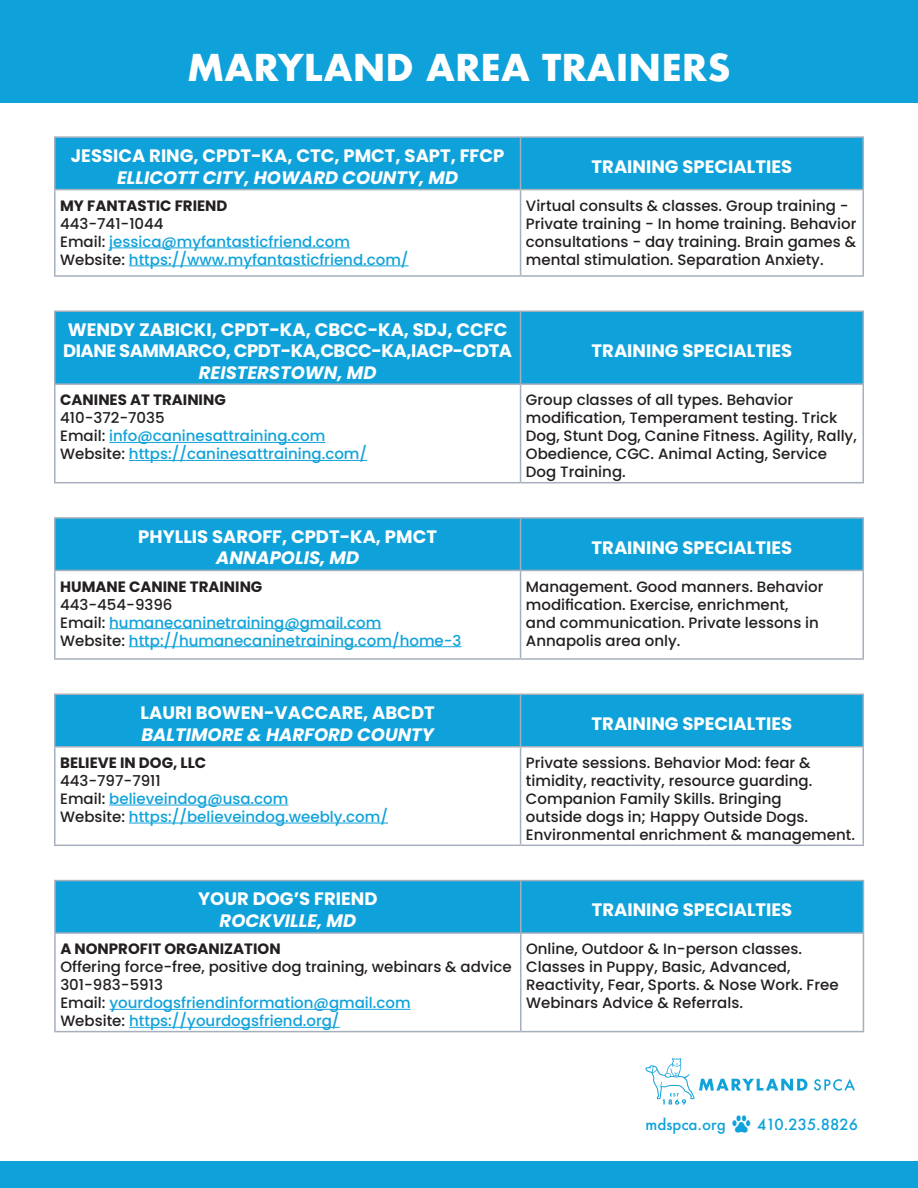
<style>
.page{position:relative;width:918px;height:1188px;background:#fff}
.page>*{position:absolute;margin:0;border:0;box-sizing:border-box;transform-origin:0 0}
.t1{font:700 36px "Futura";color:#fff}
.t2{font:700 18px/21.6px "Poppins";color:#fff;text-align:center}
.t3{font:700 18px/21.6px "Poppins";letter-spacing:-.025em;color:#fff;text-align:center}
.t4{font:italic 700 18px "Poppins";color:#fff}
.t5{font:500 15px/18px "Poppins";color:#231f20}
.t6{font:500 15px "Poppins";color:#0fa2da}
.t7{font:700 15px "Poppins";color:#231f20}
.t8{font:500 15px "Futura";color:#0fa2da}
.s1{font-style:italic}
.s2{color:#231f20}
</style>
<div class="page">
<div style="left:0;top:0;width:918px;height:103px;background:#0fa2da"></div>
<div style="left:0;top:1161px;width:918px;height:27px;background:#0fa2da"></div>
<svg style="left:814px;top:1079px;width:41px;height:12px"></svg>
<svg style="left:645px;top:1058px;width:163px;height:47px"></svg>
<div style="left:56px;top:138px;width:806px;height:51px;background:#0fa2da"></div>
<svg style="left:56px;top:190px;width:806px;height:85px"></svg>
<hr style="left:54px;top:136px;width:467px;height:2px;background:#a6afbc">
<hr style="left:54px;top:138px;width:2px;height:51px;background:#a6afbc">
<hr style="left:521px;top:136px;width:343px;height:2px;background:#a6afbc">
<hr style="left:520px;top:138px;width:1px;height:51px;background:#a6afbc">
<hr style="left:862px;top:138px;width:2px;height:51px;background:#a6afbc">
<hr style="left:54px;top:189px;width:467px;height:1px;background:#a6afbc">
<hr style="left:54px;top:190px;width:2px;height:85px;background:#a6afbc">
<hr style="left:521px;top:189px;width:343px;height:1px;background:#a6afbc">
<hr style="left:520px;top:190px;width:1px;height:85px;background:#a6afbc">
<hr style="left:862px;top:190px;width:2px;height:85px;background:#a6afbc">
<hr style="left:54px;top:275px;width:467px;height:2px;background:#a6afbc">
<hr style="left:521px;top:275px;width:343px;height:2px;background:#a6afbc">
<hr style="left:109px;top:247px;width:241px;height:1px;background:#0fa2da">
<hr style="left:129px;top:265px;width:280px;height:1px;background:#0fa2da">
<div style="left:56px;top:312px;width:806px;height:71px;background:#0fa2da"></div>
<svg style="left:109px;top:385px;width:413px;height:97px"></svg>
<hr style="left:54px;top:310px;width:467px;height:2px;background:#a6afbc">
<hr style="left:54px;top:312px;width:2px;height:71px;background:#a6afbc">
<hr style="left:521px;top:310px;width:343px;height:2px;background:#a6afbc">
<hr style="left:520px;top:312px;width:1px;height:71px;background:#a6afbc">
<hr style="left:862px;top:312px;width:2px;height:71px;background:#a6afbc">
<hr style="left:54px;top:383px;width:467px;height:2px;background:#a6afbc">
<hr style="left:54px;top:385px;width:2px;height:97px;background:#a6afbc">
<hr style="left:521px;top:383px;width:343px;height:2px;background:#a6afbc">
<hr style="left:520px;top:385px;width:1px;height:97px;background:#a6afbc">
<hr style="left:862px;top:385px;width:2px;height:97px;background:#a6afbc">
<hr style="left:54px;top:482px;width:467px;height:1px;background:#a6afbc">
<hr style="left:521px;top:482px;width:343px;height:1px;background:#a6afbc">
<hr style="left:109px;top:442px;width:216px;height:1px;background:#0fa2da">
<hr style="left:129px;top:460px;width:238px;height:1px;background:#0fa2da">
<div style="left:56px;top:519px;width:806px;height:51px;background:#0fa2da"></div>
<svg style="left:56px;top:571px;width:806px;height:87px"></svg>
<hr style="left:54px;top:517px;width:467px;height:2px;background:#a6afbc">
<hr style="left:54px;top:519px;width:2px;height:51px;background:#a6afbc">
<hr style="left:521px;top:517px;width:343px;height:2px;background:#a6afbc">
<hr style="left:520px;top:519px;width:1px;height:51px;background:#a6afbc">
<hr style="left:862px;top:519px;width:2px;height:51px;background:#a6afbc">
<hr style="left:54px;top:570px;width:467px;height:1px;background:#a6afbc">
<hr style="left:54px;top:571px;width:2px;height:87px;background:#a6afbc">
<hr style="left:521px;top:570px;width:343px;height:1px;background:#a6afbc">
<hr style="left:520px;top:571px;width:1px;height:87px;background:#a6afbc">
<hr style="left:862px;top:571px;width:2px;height:87px;background:#a6afbc">
<hr style="left:54px;top:658px;width:467px;height:2px;background:#a6afbc">
<hr style="left:521px;top:658px;width:343px;height:2px;background:#a6afbc">
<hr style="left:109px;top:628px;width:272px;height:1px;background:#0fa2da">
<hr style="left:129px;top:646px;width:333px;height:1px;background:#0fa2da">
<div style="left:56px;top:695px;width:806px;height:51px;background:#0fa2da"></div>
<svg style="left:56px;top:748px;width:806px;height:97px"></svg>
<hr style="left:54px;top:694px;width:467px;height:1px;background:#a6afbc">
<hr style="left:54px;top:695px;width:2px;height:51px;background:#a6afbc">
<hr style="left:521px;top:694px;width:343px;height:1px;background:#a6afbc">
<hr style="left:520px;top:695px;width:1px;height:51px;background:#a6afbc">
<hr style="left:862px;top:695px;width:2px;height:51px;background:#a6afbc">
<hr style="left:54px;top:746px;width:467px;height:2px;background:#a6afbc">
<hr style="left:54px;top:748px;width:2px;height:97px;background:#a6afbc">
<hr style="left:521px;top:746px;width:343px;height:2px;background:#a6afbc">
<hr style="left:520px;top:748px;width:1px;height:97px;background:#a6afbc">
<hr style="left:862px;top:748px;width:2px;height:97px;background:#a6afbc">
<hr style="left:54px;top:845px;width:467px;height:1px;background:#a6afbc">
<hr style="left:521px;top:845px;width:343px;height:1px;background:#a6afbc">
<hr style="left:109px;top:805px;width:179px;height:1px;background:#0fa2da">
<hr style="left:129px;top:823px;width:259px;height:1px;background:#0fa2da">
<div style="left:56px;top:881px;width:807px;height:51px;background:#0fa2da"></div>
<svg style="left:56px;top:934px;width:807px;height:97px"></svg>
<hr style="left:54px;top:880px;width:467px;height:1px;background:#a6afbc">
<hr style="left:54px;top:881px;width:2px;height:51px;background:#a6afbc">
<hr style="left:521px;top:880px;width:343px;height:1px;background:#a6afbc">
<hr style="left:520px;top:881px;width:2px;height:51px;background:#a6afbc">
<hr style="left:863px;top:881px;width:1px;height:51px;background:#a6afbc">
<hr style="left:54px;top:932px;width:467px;height:2px;background:#a6afbc">
<hr style="left:54px;top:934px;width:2px;height:97px;background:#a6afbc">
<hr style="left:521px;top:932px;width:343px;height:2px;background:#a6afbc">
<hr style="left:520px;top:934px;width:2px;height:97px;background:#a6afbc">
<hr style="left:863px;top:934px;width:1px;height:97px;background:#a6afbc">
<hr style="left:54px;top:1031px;width:467px;height:1px;background:#a6afbc">
<hr style="left:521px;top:1031px;width:343px;height:1px;background:#a6afbc">
<hr style="left:109px;top:1009px;width:302px;height:1px;background:#0fa2da">
<hr style="left:129px;top:1027px;width:211px;height:1px;background:#0fa2da">
<p class="t1" style="left:187px;top:41px;width:545px">MARYLAND AREA TRAINERS</p>
<p class="t2" style="left:71px;top:145px;width:435px">JESSICA RING, CPDT-KA, CTC, PMCT, SAPT, FFCP<br><span class="s1">ELLICOTT CITY, HOWARD COUNTY, MD</span></p>
<p class="t2" style="left:592px;top:156px;width:202px">TRAINING SPECIALTIES</p>
<p class="t7" style="left:60px;top:197px;width:169px">MY FANTASTIC FRIEND</p>
<p class="t5" style="left:60px;top:215px;width:105px">443-741-1044</p>
<p class="t6" style="left:60px;top:233px;width:291px"><span class="s2">Email:</span> jessica@myfantasticfriend.com</p>
<p class="t6" style="left:60px;top:251px;width:350px"><span class="s2">Website:</span> https://www.myfantasticfriend.com/</p>
<p class="t5" style="left:526px;top:197px;width:332px">Virtual consults &amp; classes. Group training - Private training - In home training. Behavior consultations - day training. Brain games &amp; mental stimulation. Separation Anxiety.</p>
<p class="t2" style="left:68px;top:319px;width:441px">WENDY ZABICKI, CPDT-KA, CBCC-KA, SDJ, CCFC</p>
<p class="t3" style="left:63px;top:340px;width:451px">DIANE SAMMARCO, CPDT-KA,CBCC-KA,IACP-CDTA<br><span class="s1">REISTERSTOWN, MD</span></p>
<p class="t2" style="left:592px;top:340px;width:202px">TRAINING SPECIALTIES</p>
<p class="t7" style="left:60px;top:391px;width:167px">CANINES AT TRAINING</p>
<p class="t5" style="left:60px;top:409px;width:106px">410-372-7035</p>
<p class="t6" style="left:60px;top:427px;width:267px"><span class="s2">Email:</span> info@caninesattraining.com</p>
<p class="t6" style="left:60px;top:445px;width:309px"><span class="s2">Website:</span> https://caninesattraining.com/</p>
<p class="t5" style="left:526px;top:391px;width:332px">Group classes of all types. Behavior modification, Temperament testing. Trick Dog, Stunt Dog, Canine Fitness. Agility, Rally, Obedience, CGC. Animal Acting, Service Dog Training.</p>
<p class="t2" style="left:138px;top:526px;width:300px">PHYLLIS SAROFF, CPDT-KA, PMCT</p>
<p class="t4" style="left:216px;top:548px;width:145px">ANNAPOLIS, MD</p>
<p class="t7" style="left:60px;top:578px;width:204px">HUMANE CANINE TRAINING</p>
<p class="t5" style="left:60px;top:595px;width:114px">443-454-9396</p>
<p class="t6" style="left:60px;top:614px;width:323px"><span class="s2">Email:</span> humanecaninetraining@gmail.com</p>
<p class="t6" style="left:60px;top:632px;width:403px"><span class="s2">Website:</span> http://humanecaninetraining.com/home-3</p>
<p class="t2" style="left:592px;top:537px;width:202px">TRAINING SPECIALTIES</p>
<p class="t5" style="left:526px;top:577px;width:299px">Management. Good manners. Behavior modification. Exercise, enrichment,<br>and communication. Private lessons in Annapolis area only.</p>
<p class="t2" style="left:141px;top:702px;width:296px">LAURI BOWEN-VACCARE, ABCDT</p>
<p class="t4" style="left:141px;top:724px;width:294px">BALTIMORE &amp; HARFORD COUNTY</p>
<p class="t7" style="left:60px;top:754px;width:148px">BELIEVE IN DOG, LLC</p>
<p class="t5" style="left:60px;top:772px;width:102px">443-797-7911</p>
<p class="t6" style="left:60px;top:790px;width:230px"><span class="s2">Email:</span> believeindog@usa.com</p>
<p class="t6" style="left:60px;top:808px;width:329px"><span class="s2">Website:</span> https://believeindog.weebly.com/</p>
<p class="t2" style="left:592px;top:713px;width:202px">TRAINING SPECIALTIES</p>
<p class="t5" style="left:526px;top:754px;width:331px">Private sessions. Behavior Mod: fear &amp; timidity, reactivity, resource guarding.<br>Companion Family Skills. Bringing<br>outside dogs in; Happy Outside Dogs.<br>Environmental enrichment &amp; management.</p>
<p class="t2" style="left:198px;top:888px;width:181px">YOUR DOG’S FRIEND</p>
<p class="t4" style="left:220px;top:910px;width:138px">ROCKVILLE, MD</p>
<p class="t7" style="left:60px;top:940px;width:222px">A NONPROFIT ORGANIZATION</p>
<p class="t5" style="left:60px;top:958px;width:453px">Offering force-free, positive dog training, webinars &amp; advice</p>
<p class="t5" style="left:60px;top:976px;width:104px">301-983-5913</p>
<p class="t6" style="left:60px;top:994px;width:352px"><span class="s2">Email:</span> yourdogsfriendinformation@gmail.com</p>
<p class="t6" style="left:60px;top:1012px;width:281px"><span class="s2">Website:</span> https://yourdogsfriend.org/</p>
<p class="t2" style="left:592px;top:899px;width:202px">TRAINING SPECIALTIES</p>
<p class="t5" style="left:526px;top:940px;width:314px">Online, Outdoor &amp; In-person classes.<br>Classes in Puppy, Basic, Advanced, Reactivity, Fear, Sports. &amp; Nose Work. Free Webinars Advice &amp; Referrals.</p>
<p class="t8" style="left:645px;top:1114px;width:82px">mdspca.org</p>
<p class="t8" style="left:757px;top:1114px;width:102px">410.235.8826</p>
</div>
